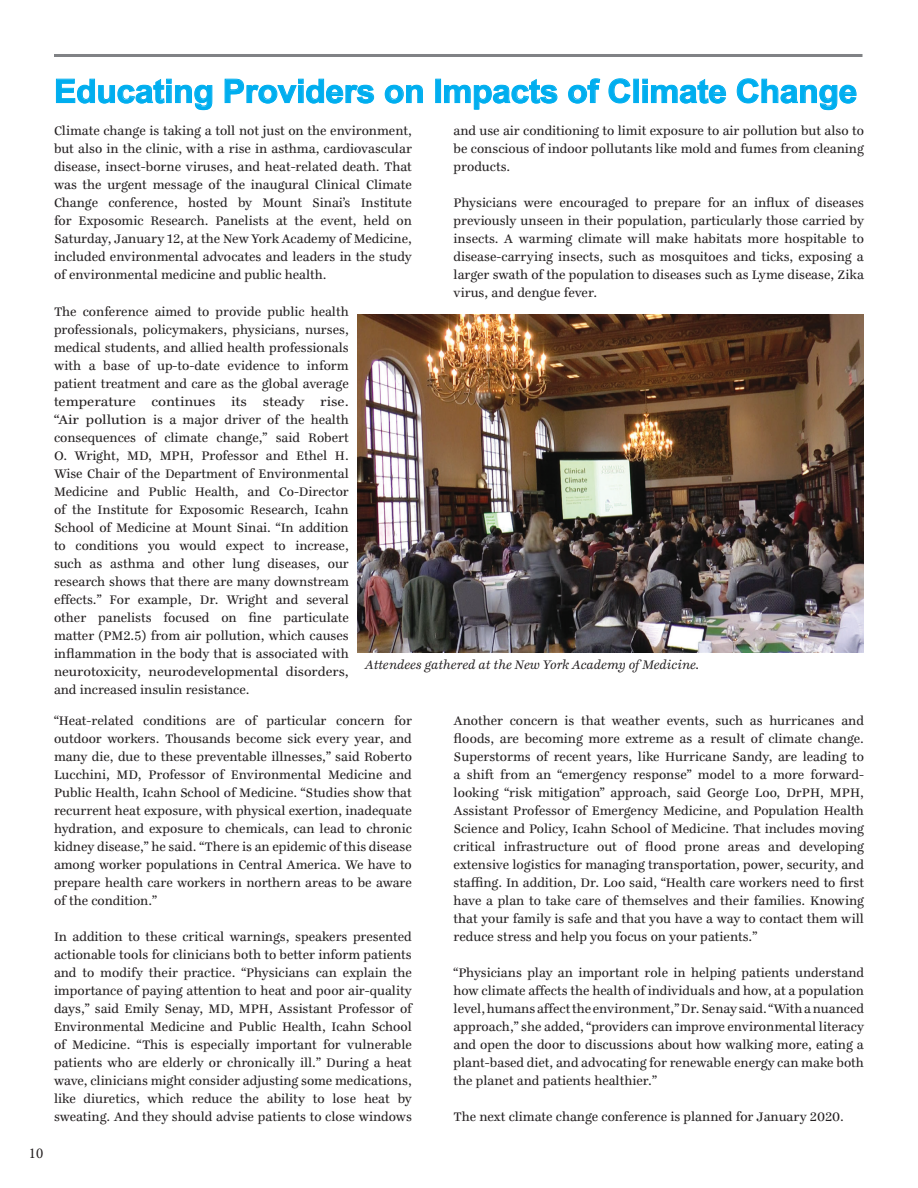
<style>
.page{position:relative;width:918px;height:1188px;background:#fff}
.page>*{position:absolute;margin:0;border:0;box-sizing:border-box;transform-origin:0 0}
.t1{font:700 32.7px "Arial";letter-spacing:-.01em;color:#00aeef}
.t2{font:15px "Minion Pro";color:#231f20}
.t3{font:13.5px/18px "Ingeborg";color:#231f20;text-align:justify}
.t4{font:italic 13.5px "Ingeborg";color:#231f20}
</style>
<div class="page">
<img style="left:357px;top:314px;width:506px;height:339px">
<hr style="left:54px;top:54px;width:808px;height:3px;background:#808285">
<svg style="left:56px;top:78px;width:157px;height:32px"></svg>
<svg style="left:224px;top:78px;width:150px;height:26px"></svg>
<svg style="left:385px;top:84px;width:38px;height:20px"></svg>
<div style="left:435px;top:79px;width:6px;height:24px;border:1px solid #00aeef"></div>
<svg style="left:444px;top:79px;width:114px;height:31px"></svg>
<svg style="left:568px;top:78px;width:33px;height:26px"></svg>
<svg style="left:608px;top:78px;width:23px;height:26px"></svg>
<div style="left:633px;top:79px;width:6px;height:24px;border:1px solid #00aeef"></div>
<svg style="left:642px;top:78px;width:84px;height:26px"></svg>
<svg style="left:736px;top:78px;width:121px;height:32px"></svg>
<p class="t2" style="left:29px;top:1144px;width:16px">10</p>
<p class="t1" style="left:54px;top:69px;width:805px">Educating Providers on Impacts of Climate Change</p>
<p class="t3" style="left:54px;top:122px;width:359px">Climate change is taking a toll not just on the environment, but also in the clinic, with a rise in asthma, cardiovascular disease, insect-borne viruses, and heat-related death. That was the urgent message of the inaugural Clinical Climate Change conference, hosted by Mount Sinai’s Institute for Exposomic Research. Panelists at the event, held on Saturday, January 12, at the New York Academy of Medicine, included environmental advocates and leaders in the study of environmental medicine and public health.</p>
<p class="t3" style="left:54px;top:303px;width:296px">The conference aimed to provide public health professionals, policymakers, physicians, nurses, medical students, and allied health professionals with a base of up-to-date evidence to inform patient treatment and care as the global average temperature continues its steady rise. “Air pollution is a major driver of the health consequences of climate change,” said Robert O. Wright, MD, MPH, Professor and Ethel H.<br>Wise Chair of the Department of Environmental Medicine and Public Health, and Co-Director of the Institute for Exposomic Research, Icahn School of Medicine at Mount Sinai. “In addition to conditions you would expect to increase, such as asthma and other lung diseases, our research shows that there are many downstream effects.” For example, Dr. Wright and several other panelists focused on fine particulate matter (PM2.5) from air pollution, which causes inflammation in the body that is associated with neurotoxicity, neurodevelopmental disorders, and increased insulin resistance.</p>
<p class="t3" style="left:54px;top:712px;width:359px">“Heat-related conditions are of particular concern for outdoor workers. Thousands become sick every year, and many die, due to these preventable illnesses,” said Roberto Lucchini, MD, Professor of Environmental Medicine and Public Health, Icahn School of Medicine. “Studies show that recurrent heat exposure, with physical exertion, inadequate hydration, and exposure to chemicals, can lead to chronic kidney disease,” he said. “There is an epidemic of this disease among worker populations in Central America. We have to prepare health care workers in northern areas to be aware of the condition.”</p>
<p class="t3" style="left:54px;top:928px;width:359px">In addition to these critical warnings, speakers presented actionable tools for clinicians both to better inform patients and to modify their practice. “Physicians can explain the importance of paying attention to heat and poor air-quality days,” said Emily Senay, MD, MPH, Assistant Professor of Environmental Medicine and Public Health, Icahn School of Medicine. “This is especially important for vulnerable patients who are elderly or chronically ill.” During a heat wave, clinicians might consider adjusting some medications, like diuretics, which reduce the ability to lose heat by sweating. And they should advise patients to close windows</p>
<p class="t3" style="left:454px;top:122px;width:412px">and use air conditioning to limit exposure to air pollution but also to be conscious of indoor pollutants like mold and fumes from cleaning products.</p>
<p class="t3" style="left:454px;top:194px;width:412px">Physicians were encouraged to prepare for an influx of diseases previously unseen in their population, particularly those carried by insects. A warming climate will make habitats more hospitable to disease-carrying insects, such as mosquitoes and ticks, exposing a larger swath of the population to diseases such as Lyme disease, Zika virus, and dengue fever.</p>
<p class="t4" style="left:365px;top:657px;width:336px">Attendees gathered at the New York Academy of Medicine.</p>
<p class="t3" style="left:454px;top:712px;width:412px">Another concern is that weather events, such as hurricanes and floods, are becoming more extreme as a result of climate change.<br>Superstorms of recent years, like Hurricane Sandy, are leading to a shift from an “emergency response” model to a more forward-</p>
<p class="t3" style="left:454px;top:784px;width:412px">looking “risk mitigation” approach, said George Loo, DrPH, MPH, Assistant Professor of Emergency Medicine, and Population Health Science and Policy, Icahn School of Medicine. That includes moving critical infrastructure out of flood prone areas and developing extensive logistics for managing transportation, power, security, and staffing. In addition, Dr. Loo said, “Health care workers need to first have a plan to take care of themselves and their families. Knowing that your family is safe and that you have a way to contact them will reduce stress and help you focus on your patients.”</p>
<p class="t3" style="left:454px;top:964px;width:412px">“Physicians play an important role in helping patients understand how climate affects the health of individuals and how, at a population level, humans affect the environment,” Dr. Senay said. “With a nuanced approach,” she added, “providers can improve environmental literacy and open the door to discussions about how walking more, eating a plant-based diet, and advocating for renewable energy can make both the planet and patients healthier.”</p>
<p class="t3" style="left:454px;top:1108px;width:392px">The next climate change conference is planned for January 2020.</p>
</div>
